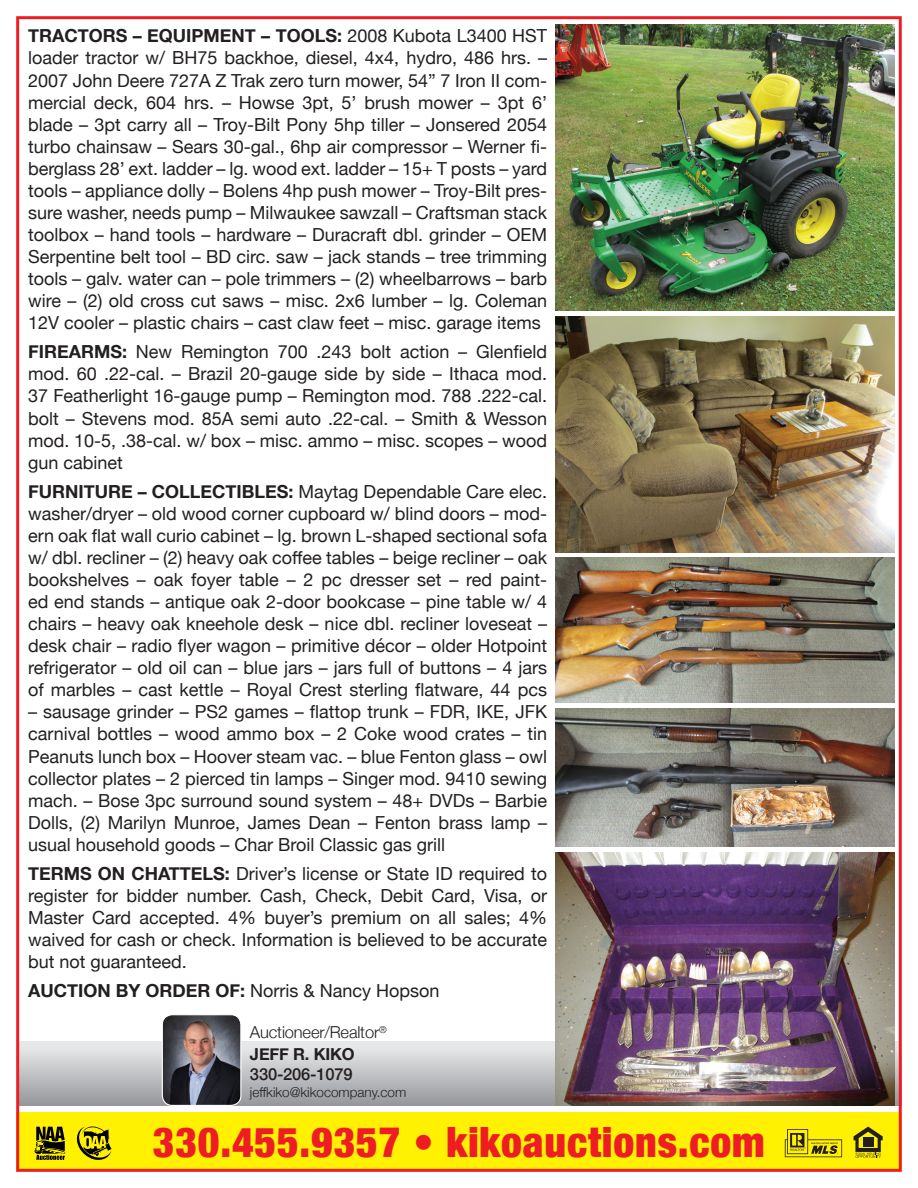
<style>
.page{position:relative;width:918px;height:1188px;background:#fff}
.page>*{position:absolute;margin:0;border:0;box-sizing:border-box;transform-origin:0 0}
.t1{font:900 condensed 41.7px "Helvetica Neue";letter-spacing:.02em;color:#ee1d23}
.t2{font:18px/22px "Helvetica Neue";color:#231f20;text-align:justify}
.t3{font:300 16.5px "Helvetica Neue";letter-spacing:-.01em;color:#231f20}
.t4{font:500 16.5px "Helvetica Neue";letter-spacing:-.01em;color:#231f20}
.t5{font:700 16.5px "Helvetica Neue";letter-spacing:-.01em;color:#231f20}
.t6{font:300 13.5px "Helvetica Neue";color:#231f20}
.s1{font-weight:700}
</style>
<div class="page">
<img style="left:16px;top:16px;width:886px;height:1156px">
<svg style="left:34px;top:1127px;width:31px;height:33px"></svg>
<svg style="left:77px;top:1127px;width:34px;height:33px"></svg>
<p class="t2" style="left:28px;top:26px;width:521px"><span class="s1">TRACTORS – EQUIPMENT – TOOLS:</span> 2008 Kubota L3400 HST loader tractor w/ BH75 backhoe, diesel, 4x4, hydro, 486 hrs. – 2007 John Deere 727A Z Trak zero turn mower, 54” 7 Iron II com&shy;mercial deck, 604 hrs. – Howse 3pt, 5’ brush mower – 3pt 6’ blade – 3pt carry all – Troy-Bilt Pony 5hp tiller – Jonsered 2054 turbo chainsaw – Sears 30-gal., 6hp air compressor – Werner fi&shy;berglass 28’ ext. ladder – lg. wood ext. ladder – 15+ T posts – yard tools – appliance dolly – Bolens 4hp push mower – Troy-Bilt pres&shy;sure washer, needs pump – Milwaukee sawzall – Craftsman stack toolbox – hand tools – hardware – Duracraft dbl. grinder – OEM Serpentine belt tool – BD circ. saw – jack stands – tree trimming tools – galv. water can – pole trimmers – (2) wheelbarrows – barb wire – (2) old cross cut saws – misc. 2x6 lumber – lg. Coleman 12V cooler – plastic chairs – cast claw feet – misc. garage items</p>
<p class="t2" style="left:28px;top:342px;width:521px"><span class="s1">FIREARMS:</span> New Remington 700 .243 bolt action – Glenfield mod. 60 .22-cal. – Brazil 20-gauge side by side – Ithaca mod.<br>37 Featherlight 16-gauge pump – Remington mod. 788 .222-cal. bolt – Stevens mod. 85A semi auto .22-cal. – Smith &amp; Wesson mod. 10-5, .38-cal. w/ box – misc. ammo – misc. scopes – wood gun cabinet</p>
<p class="t2" style="left:28px;top:481px;width:521px"><span class="s1">FURNITURE – COLLECTIBLES:</span> Maytag Dependable Care elec. washer/dryer – old wood corner cupboard w/ blind doors – mod&shy;ern oak flat wall curio cabinet – lg. brown L-shaped sectional sofa w/ dbl. recliner – (2) heavy oak coffee tables – beige recliner – oak bookshelves – oak foyer table – 2 pc dresser set – red paint&shy;ed end stands – antique oak 2-door bookcase – pine table w/ 4 chairs – heavy oak kneehole desk – nice dbl. recliner loveseat – desk chair – radio flyer wagon – primitive décor – older Hotpoint refrigerator – old oil can – blue jars – jars full of buttons – 4 jars of marbles – cast kettle – Royal Crest sterling flatware, 44 pcs</p>
<p class="t2" style="left:28px;top:702px;width:521px">– sausage grinder – PS2 games – flattop trunk – FDR, IKE, JFK carnival bottles – wood ammo box – 2 Coke wood crates – tin Peanuts lunch box – Hoover steam vac. – blue Fenton glass – owl collector plates – 2 pierced tin lamps – Singer mod. 9410 sewing mach. – Bose 3pc surround sound system – 48+ DVDs – Barbie Dolls, (2) Marilyn Munroe, James Dean – Fenton brass lamp – usual household goods – Char Broil Classic gas grill</p>
<p class="t2" style="left:28px;top:863px;width:521px"><span class="s1">TERMS ON CHATTELS:</span> Driver’s license or State ID required to register for bidder number. Cash, Check, Debit Card, Visa, or Master Card accepted. 4% buyer’s premium on all sales; 4% waived for cash or check. Information is believed to be accurate but not guaranteed.</p>
<p class="t2" style="left:28px;top:980px;width:413px"><span class="s1">AUCTION BY ORDER OF:</span> Norris &amp; Nancy Hopson</p>
<p class="t3" style="left:250px;top:1019px;width:138px">Auctioneer/Realtor<sup>®</sup></p>
<p class="t5" style="left:250px;top:1041px;width:106px">JEFF R. KIKO</p>
<p class="t4" style="left:250px;top:1061px;width:104px">330-206-1079</p>
<p class="t6" style="left:250px;top:1081px;width:158px">jeffkiko@kikocompany.com</p>
<p class="t1" style="left:153px;top:1108px;width:613px">330.455.9357 • kikoauctions.com</p>
</div>
